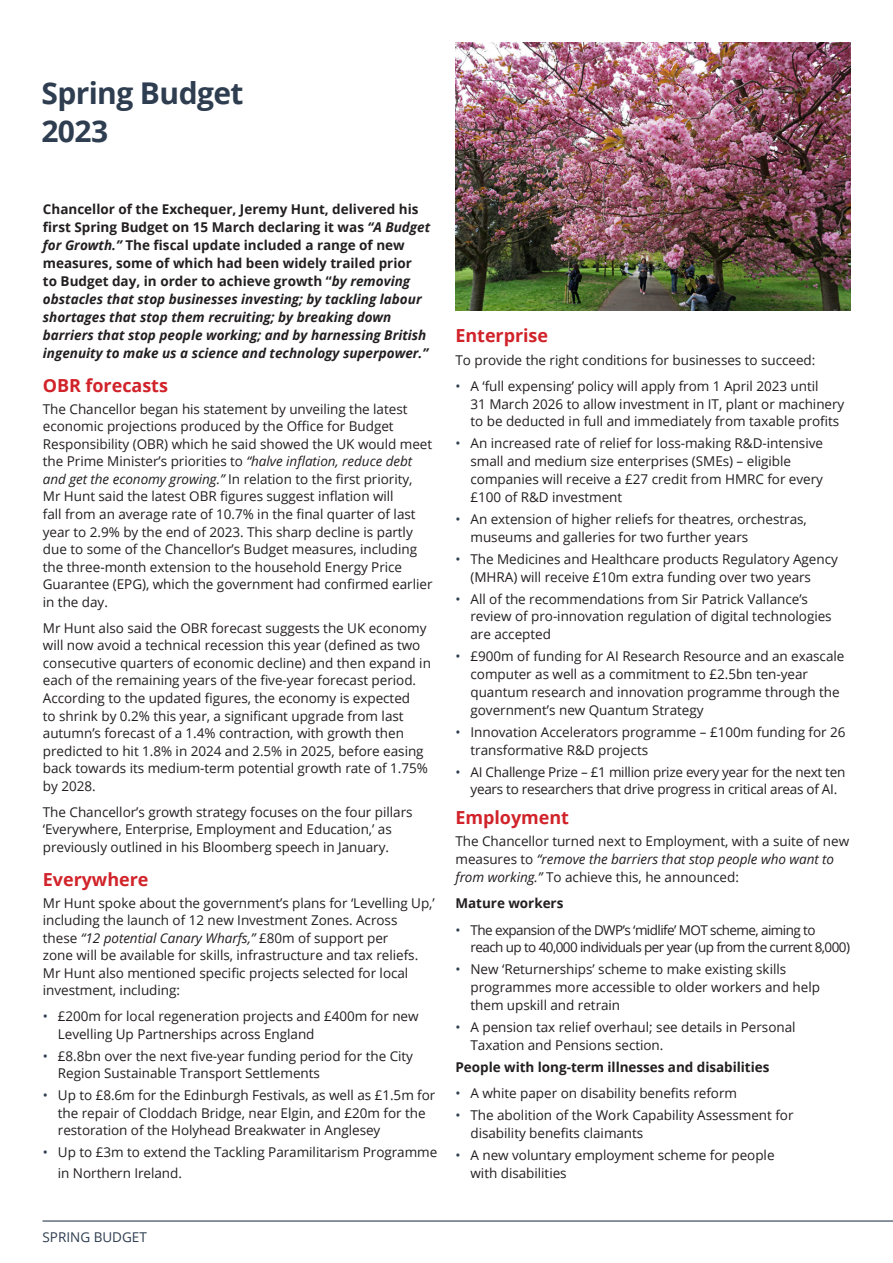
<style>
.page{position:relative;width:893px;height:1263px;background:#fff}
.page>*{position:absolute;margin:0;border:0;box-sizing:border-box;transform-origin:0 0}
.t1{font:700 30px "Open Sans";letter-spacing:-.02em;color:#2e3d50}
.Heading_1{font:700 18px "Open Sans";letter-spacing:-.005em;color:#d1232a}
.body_text{font:13.5px/17.5px "Open Sans";letter-spacing:-.005em;color:#231f20}
.intro_text{font:italic 700 13.5px/18px "Open Sans";color:#231f20}
.body_text-2{font:13.5px/17.9px "Open Sans";letter-spacing:-.045em;color:#231f20}
.body_text-3{font:700 13.5px "Open Sans";letter-spacing:-.005em;color:#231f20}
.t2{font:13.5px "Open Sans";color:#2e3d50}
.s1{font-style:normal}
.s2{font-style:italic}
.s3{color:#2e3d50}
</style>
<div class="page">
<hr style="left:43px;top:1220px;width:850px;height:1px;background:#2e3d50">
<img style="left:455px;top:43px;width:395px;height:267px">
<p class="t1" style="left:41px;top:71px;width:204px">Spring Budget</p>
<p class="t1" style="left:41px;top:109px;width:68px">2023</p>
<p class="intro_text" style="left:43px;top:200px;width:389px"><span class="s1">Chancellor of the Exchequer, Jeremy Hunt, delivered his first Spring Budget on 15 March declaring it was</span> “A Budget for Growth.” <span class="s1">The fiscal update included a range of new measures, some of which had been widely trailed prior<br>to Budget day, in order to achieve growth “</span>by removing obstacles that stop businesses investing; by tackling labour shortages that stop them recruiting; by breaking down barriers that stop people working; and by harnessing British ingenuity to make us a science and technology superpower.”</p>
<p class="Heading_1" style="left:43px;top:373px;width:127px">OBR forecasts</p>
<p class="body_text" style="left:43px;top:400px;width:391px">The Chancellor began his statement by unveiling the latest economic projections produced by the Office for Budget Responsibility (OBR) which he said showed the UK would meet the Prime Minister’s priorities to <span class="s2">“halve inflation, reduce debt and get the economy growing.”</span> In relation to the first priority, Mr Hunt said the latest OBR figures suggest inflation will<br>fall from an average rate of 10.7% in the final quarter of last year to 2.9% by the end of 2023. This sharp decline is partly due to some of the Chancellor’s Budget measures, including the three-month extension to the household Energy Price Guarantee (EPG), which the government had confirmed earlier in the day.</p>
<p class="body_text" style="left:43px;top:619px;width:390px">Mr Hunt also said the OBR forecast suggests the UK economy will now avoid a technical recession this year (defined as two consecutive quarters of economic decline) and then expand in each of the remaining years of the five-year forecast period.<br>According to the updated figures, the economy is expected<br>to shrink by 0.2% this year, a significant upgrade from last autumn’s forecast of a 1.4% contraction, with growth then predicted to hit 1.8% in 2024 and 2.5% in 2025, before easing back towards its medium-term potential growth rate of 1.75% by 2028.</p>
<p class="body_text" style="left:43px;top:803px;width:371px">The Chancellor’s growth strategy focuses on the four pillars ‘Everywhere, Enterprise, Employment and Education,’ as previously outlined in his Bloomberg speech in January.</p>
<p class="Heading_1" style="left:43px;top:866px;width:107px">Everywhere</p>
<p class="body_text" style="left:43px;top:893px;width:393px">Mr Hunt spoke about the government’s plans for ‘Levelling Up,’ including the launch of 12 new Investment Zones. Across these <span class="s2">“12 potential Canary Wharfs,”</span> £80m of support per<br>zone will be available for skills, infrastructure and tax reliefs.<br>Mr Hunt also mentioned specific projects selected for local investment, including:</p>
<p class="body_text" style="left:58px;top:1007px;width:362px;text-indent:-15px"><span class="s3">•</span> £200m for local regeneration projects and £400m for new<br>Levelling Up Partnerships across England</p>
<p class="body_text" style="left:58px;top:1047px;width:357px;text-indent:-15px"><span class="s3">•</span> £8.8bn over the next five-year funding period for the City<br>Region Sustainable Transport Settlements</p>
<p class="body_text" style="left:58px;top:1086px;width:379px;text-indent:-15px"><span class="s3">•</span> Up to £8.6m for the Edinburgh Festivals, as well as £1.5m for the repair of Cloddach Bridge, near Elgin, and £20m for the restoration of the Holyhead Breakwater in Anglesey</p>
<p class="body_text" style="left:58px;top:1141px;width:381px;line-height:21px;text-indent:-15px"><span class="s3">•</span> Up to £3m to extend the Tackling Paramilitarism Programme in Northern Ireland.</p>
<p class="Heading_1" style="left:455px;top:323px;width:94px">Enterprise</p>
<p class="body_text" style="left:455px;top:350px;width:361px">To provide the right conditions for businesses to succeed:</p>
<p class="body_text" style="left:470px;top:377px;width:375px;text-indent:-15px"><span class="s3">•</span> A ‘full expensing’ policy will apply from 1 April 2023 until<br>31 March 2026 to allow investment in IT, plant or machinery to be deducted in full and immediately from taxable profits</p>
<p class="body_text" style="left:470px;top:434px;width:354px;text-indent:-15px"><span class="s3">•</span> An increased rate of relief for loss-making R&amp;D-intensive small and medium size enterprises (SMEs) – eligible companies will receive a £27 credit from HMRC for every £100 of R&amp;D investment</p>
<p class="body_text" style="left:470px;top:510px;width:338px;text-indent:-15px"><span class="s3">•</span> An extension of higher reliefs for theatres, orchestras, museums and galleries for two further years</p>
<p class="body_text" style="left:470px;top:550px;width:369px;text-indent:-15px"><span class="s3">•</span> The Medicines and Healthcare products Regulatory Agency (MHRA) will receive £10m extra funding over two years</p>
<p class="body_text" style="left:470px;top:589px;width:363px;text-indent:-15px"><span class="s3">•</span> All of the recommendations from Sir Patrick Vallance’s review of pro-innovation regulation of digital technologies are accepted</p>
<p class="body_text" style="left:470px;top:647px;width:375px;text-indent:-15px"><span class="s3">•</span> £900m of funding for AI Research Resource and an exascale computer as well as a commitment to £2.5bn ten-year quantum research and innovation programme through the government’s new Quantum Strategy</p>
<p class="body_text" style="left:470px;top:723px;width:377px;text-indent:-15px"><span class="s3">•</span> Innovation Accelerators programme – £100m funding for 26 transformative R&amp;D projects</p>
<p class="body_text" style="left:455px;top:762px;width:391px;text-align:center"><span class="s3">•</span> AI Challenge Prize – £1 million prize every year for the next ten years to researchers that drive progress in critical areas of AI.</p>
<p class="Heading_1" style="left:455px;top:805px;width:115px">Employment</p>
<p class="body_text" style="left:455px;top:832px;width:395px">The Chancellor turned next to Employment, with a suite of new measures to <span class="s2">“remove the barriers that stop people who want to from working.”</span> To achieve this, he announced:</p>
<p class="body_text-3" style="left:455px;top:894px;width:109px">Mature workers</p>
<p class="body_text-2" style="left:470px;top:920px;width:381px;text-indent:-15px"><span class="s3">•</span> The expansion of the DWP’s ‘midlife’ MOT scheme, aiming to reach up to 40,000 individuals per year (up from the current 8,000)</p>
<p class="body_text" style="left:470px;top:960px;width:351px;text-indent:-15px"><span class="s3">•</span> New ‘Returnerships’ scheme to make existing skills programmes more accessible to older workers and help them upskill and retrain</p>
<p class="body_text" style="left:470px;top:1018px;width:327px;text-indent:-15px"><span class="s3">•</span> A pension tax relief overhaul; see details in Personal<br>Taxation and Pensions section.</p>
<p class="body_text-3" style="left:455px;top:1057px;width:316px">People with long-term illnesses and disabilities</p>
<p class="body_text" style="left:455px;top:1084px;width:283px"><span class="s3">•</span> A white paper on disability benefits reform</p>
<p class="body_text" style="left:470px;top:1106px;width:325px;text-indent:-15px"><span class="s3">•</span> The abolition of the Work Capability Assessment for disability benefits claimants</p>
<p class="body_text" style="left:470px;top:1146px;width:306px;text-indent:-15px"><span class="s3">•</span> A new voluntary employment scheme for people with disabilities</p>
<p class="t2" style="left:43px;top:1227px;width:106px">SPRING BUDGET</p>
</div>
